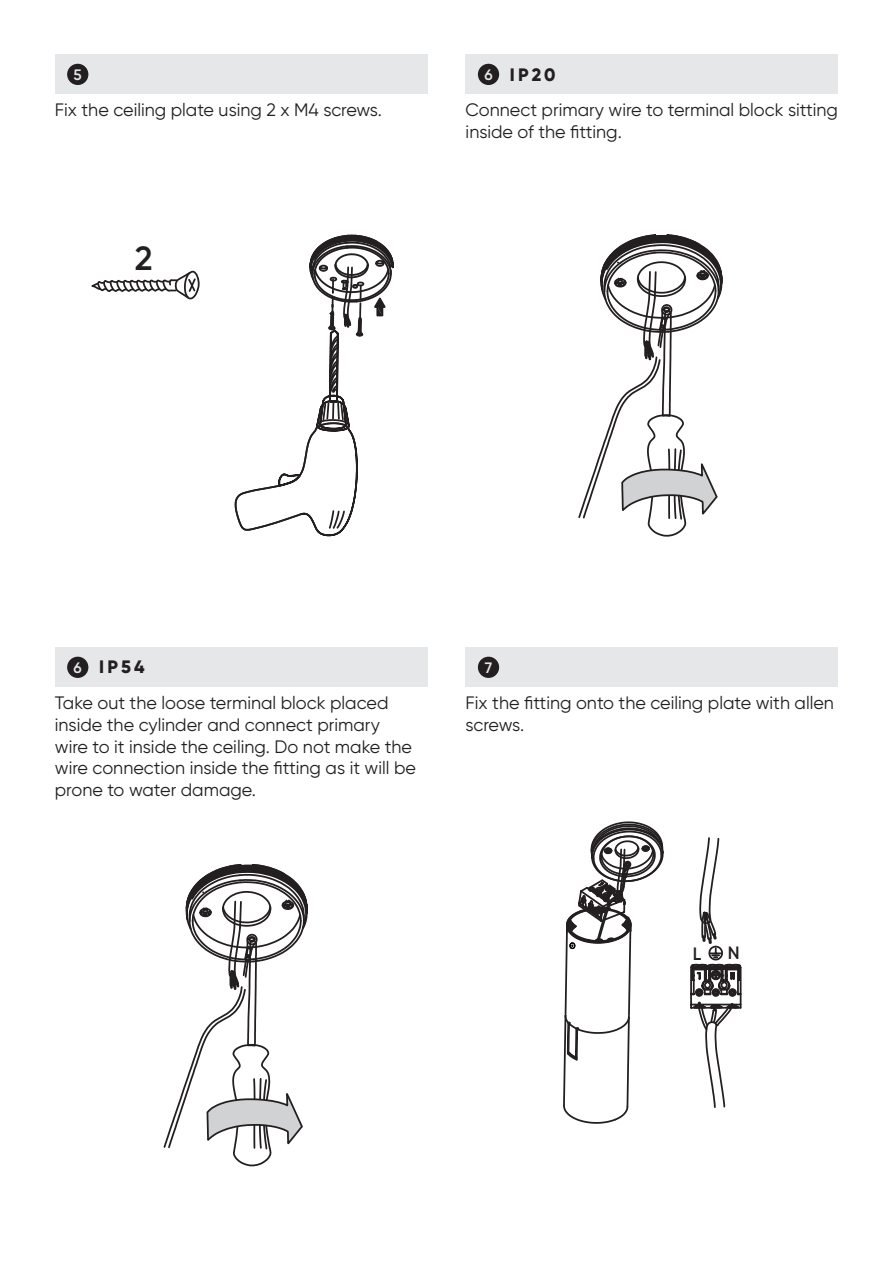
<style>
.page{position:relative;width:893px;height:1263px;background:#fff}
.page>*{position:absolute;margin:0;border:0;box-sizing:border-box;transform-origin:0 0}
.t1{font:600 33.6px "Gilroy";color:#231f20}
.t2{font:18px/21.6px "Gilroy";color:#231f20}
.t3{font:800 18px "Gilroy";letter-spacing:.17em;color:#231f20}
.t4{font:600 17.85px "Gilroy";color:#231f20}
.t5{font:600 15.15px "Gilroy";color:#e6e7e9}
</style>
<div class="page">
<div style="left:55px;top:54px;width:372px;height:40px;background:#e6e7e9"></div>
<div style="left:55px;top:647px;width:372px;height:39px;background:#e6e7e9"></div>
<div style="left:466px;top:54px;width:372px;height:40px;background:#e6e7e9"></div>
<div style="left:466px;top:647px;width:372px;height:39px;background:#e6e7e9"></div>
<div style="left:67px;top:64px;width:21px;height:21px;background:#231f20;border-radius:50%"></div>
<div style="left:67px;top:657px;width:21px;height:21px;background:#231f20;border-radius:50%"></div>
<div style="left:478px;top:64px;width:21px;height:21px;background:#231f20;border-radius:50%"></div>
<div style="left:478px;top:657px;width:21px;height:21px;background:#231f20;border-radius:50%"></div>
<svg style="left:91px;top:270px;width:109px;height:30px"></svg>
<svg style="left:234px;top:234px;width:160px;height:302px"></svg>
<svg style="left:690px;top:837px;width:51px;height:271px"></svg>
<svg style="left:563px;top:821px;width:101px;height:303px"></svg>
<svg style="left:578px;top:234px;width:144px;height:303px"></svg>
<svg style="left:164px;top:864px;width:144px;height:302px"></svg>
<p class="t5" style="left:74px;top:65px;width:10px">5</p>
<p class="t2" style="left:55px;top:99px;width:329px">Fix the ceiling plate using 2 x M4 screws.</p>
<p class="t1" style="left:135px;top:237px;width:19px">2</p>
<p class="t5" style="left:484px;top:65px;width:10px">6</p>
<p class="t3" style="left:510px;top:63px;width:47px">IP20</p>
<p class="t2" style="left:466px;top:99px;width:374px">Connect primary wire to terminal block sitting inside of the fitting.</p>
<p class="t5" style="left:74px;top:658px;width:10px">6</p>
<p class="t3" style="left:99px;top:656px;width:47px">IP54</p>
<p class="t2" style="left:55px;top:692px;width:363px">Take out the loose terminal block placed inside the cylinder and connect primary wire to it inside the ceiling. Do not make the wire connection inside the fitting as it will be prone to water damage.</p>
<p class="t5" style="left:485px;top:658px;width:9px">7</p>
<p class="t2" style="left:466px;top:692px;width:370px">Fix the fitting onto the ceiling plate with allen screws.</p>
<p class="t4" style="left:693px;top:942px;width:10px">L</p>
<p class="t4" style="left:728px;top:942px;width:13px">N</p>
</div>
